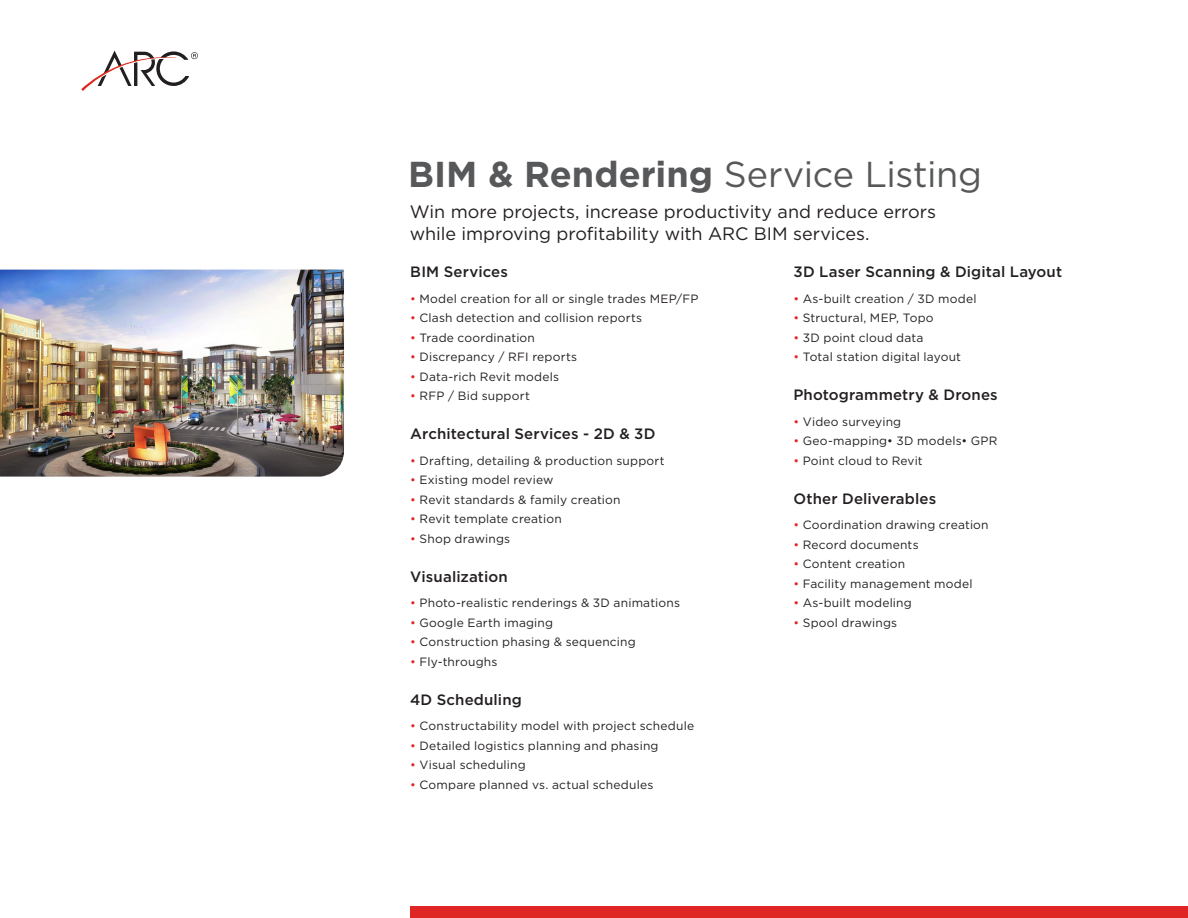
<style>
.page{position:relative;width:1188px;height:918px;background:#fff}
.page>*{position:absolute;margin:0;border:0;box-sizing:border-box;transform-origin:0 0}
.t1{font:36px "Gotham";letter-spacing:-.01em;color:#57585a}
.t2{font:18px/21.6px "Gotham";letter-spacing:-.005em;color:#231f20}
.t3{font:500 15px "Gotham";letter-spacing:.01em;color:#231f20}
.t4{font:12px "Gotham";letter-spacing:.015em;color:#231f20}
.s1{font-weight:700}
.s2{color:#e02525}
</style>
<div class="page">
<svg style="left:81px;top:51px;width:117px;height:40px"></svg>
<div style="left:411px;top:906px;width:777px;height:12px;background:#e02525"></div>
<img style="left:0;top:270px;width:344px;height:207px">
<p class="t1" style="left:408px;top:151px;width:575px"><span class="s1">BIM &amp; Rendering</span> Service Listing</p>
<p class="t2" style="left:410px;top:201px;width:528px">Win more projects, increase productivity and reduce errors while improving profitability with ARC BIM services.</p>
<p class="t3" style="left:410px;top:262px;width:99px">BIM Services</p>
<p class="t4" style="left:410px;top:291px;width:290px"><span class="s2">•</span> Model creation for all or single trades MEP/FP</p>
<p class="t4" style="left:410px;top:311px;width:233px"><span class="s2">•</span> Clash detection and collision reports</p>
<p class="t4" style="left:410px;top:330px;width:126px"><span class="s2">•</span> Trade coordination</p>
<p class="t4" style="left:410px;top:350px;width:168px"><span class="s2">•</span> Discrepancy / RFI reports</p>
<p class="t4" style="left:410px;top:369px;width:150px"><span class="s2">•</span> Data-rich Revit models</p>
<p class="t4" style="left:410px;top:389px;width:121px"><span class="s2">•</span> RFP / Bid support</p>
<p class="t3" style="left:410px;top:424px;width:247px">Architectural Services - 2D &amp; 3D</p>
<p class="t4" style="left:410px;top:453px;width:256px"><span class="s2">•</span> Drafting, detailing &amp; production support</p>
<p class="t4" style="left:410px;top:473px;width:145px"><span class="s2">•</span> Existing model review</p>
<p class="t4" style="left:410px;top:492px;width:212px"><span class="s2">•</span> Revit standards &amp; family creation</p>
<p class="t4" style="left:410px;top:512px;width:153px"><span class="s2">•</span> Revit template creation</p>
<p class="t4" style="left:410px;top:531px;width:101px"><span class="s2">•</span> Shop drawings</p>
<p class="t3" style="left:410px;top:567px;width:99px">Visualization</p>
<p class="t4" style="left:410px;top:596px;width:271px"><span class="s2">•</span> Photo-realistic renderings &amp; 3D animations</p>
<p class="t4" style="left:410px;top:615px;width:144px"><span class="s2">•</span> Google Earth imaging</p>
<p class="t4" style="left:410px;top:635px;width:227px"><span class="s2">•</span> Construction phasing &amp; sequencing</p>
<p class="t4" style="left:410px;top:654px;width:89px"><span class="s2">•</span> Fly-throughs</p>
<p class="t3" style="left:410px;top:690px;width:113px">4D Scheduling</p>
<p class="t4" style="left:410px;top:719px;width:285px"><span class="s2">•</span> Constructability model with project schedule</p>
<p class="t4" style="left:410px;top:738px;width:250px"><span class="s2">•</span> Detailed logistics planning and phasing</p>
<p class="t4" style="left:410px;top:758px;width:117px"><span class="s2">•</span> Visual scheduling</p>
<p class="t4" style="left:410px;top:777px;width:245px"><span class="s2">•</span> Compare planned vs. actual schedules</p>
<p class="t3" style="left:794px;top:262px;width:270px">3D Laser Scanning &amp; Digital Layout</p>
<p class="t4" style="left:794px;top:291px;width:185px"><span class="s2">•</span> As-built creation / 3D model</p>
<p class="t4" style="left:794px;top:311px;width:142px"><span class="s2">•</span> Structural, MEP, Topo</p>
<p class="t4" style="left:794px;top:330px;width:132px"><span class="s2">•</span> 3D point cloud data</p>
<p class="t4" style="left:794px;top:350px;width:169px"><span class="s2">•</span> Total station digital layout</p>
<p class="t3" style="left:794px;top:385px;width:206px">Photogrammetry &amp; Drones</p>
<p class="t4" style="left:794px;top:414px;width:109px"><span class="s2">•</span> Video surveying</p>
<p class="t4" style="left:794px;top:434px;width:206px"><span class="s2">•</span> Geo-mapping• 3D models• GPR</p>
<p class="t4" style="left:794px;top:453px;width:131px"><span class="s2">•</span> Point cloud to Revit</p>
<p class="t3" style="left:794px;top:489px;width:144px">Other Deliverables</p>
<p class="t4" style="left:794px;top:518px;width:197px"><span class="s2">•</span> Coordination drawing creation</p>
<p class="t4" style="left:794px;top:537px;width:127px"><span class="s2">•</span> Record documents</p>
<p class="t4" style="left:794px;top:557px;width:113px"><span class="s2">•</span> Content creation</p>
<p class="t4" style="left:794px;top:576px;width:181px"><span class="s2">•</span> Facility management model</p>
<p class="t4" style="left:794px;top:596px;width:120px"><span class="s2">•</span> As-built modeling</p>
<p class="t4" style="left:794px;top:615px;width:105px"><span class="s2">•</span> Spool drawings</p>
</div>
